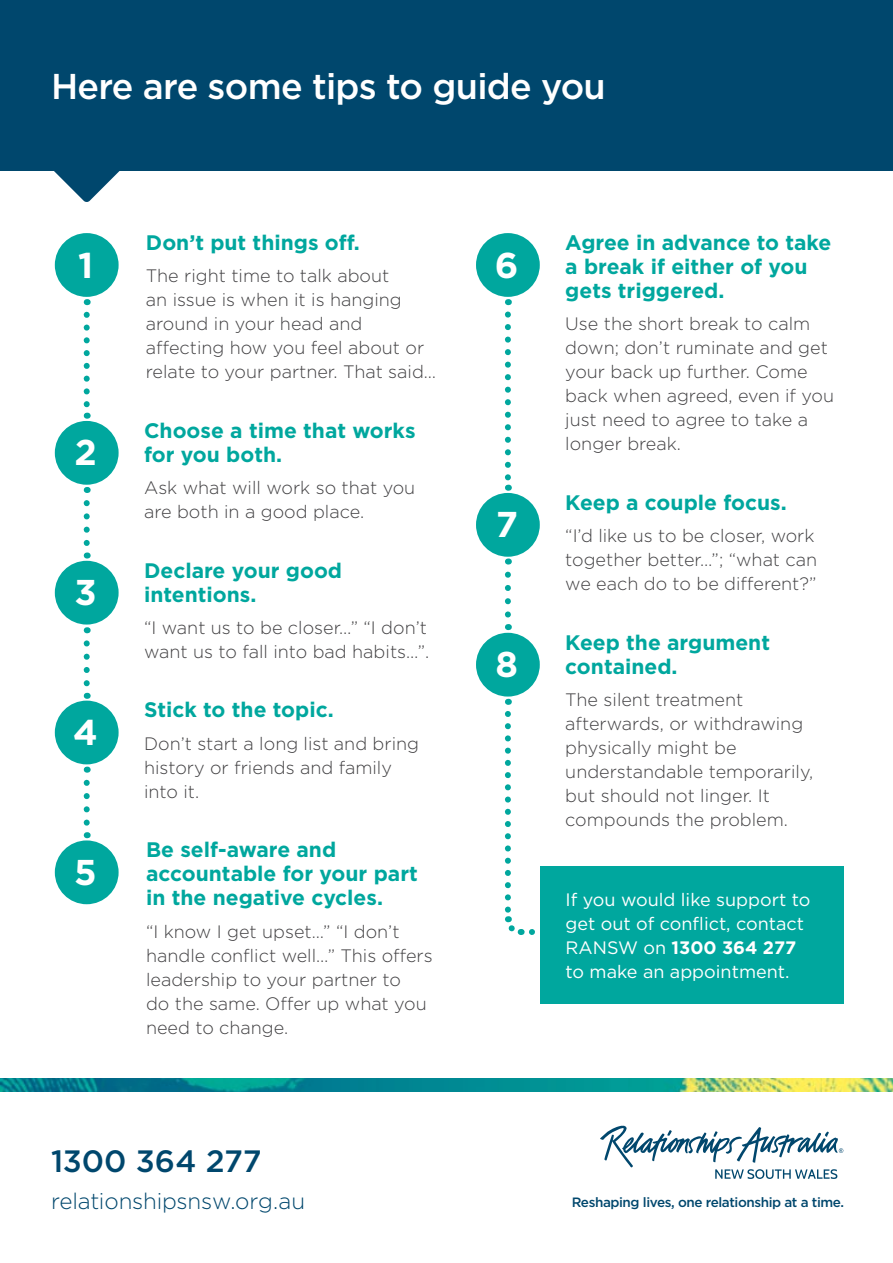
<style>
.page{position:relative;width:893px;height:1263px;background:#fff}
.page>*{position:absolute;margin:0;border:0;box-sizing:border-box;transform-origin:0 0}
.t1{font:500 35.85px "Gotham";letter-spacing:-.02em;color:#fff}
.t2{font:700 35.85px "Gotham";color:#fff}
.t3{font:500 30.9px "Gotham";letter-spacing:-.005em;color:#00476d}
.t4{font:300 22.5px "Gotham";letter-spacing:-.01em;color:#00476d}
.t5{font:700 21px/24px "Gotham";color:#00a79e}
.t6{font:300 18px/24px "Gotham";color:#414042}
.t7{font:18px/24px "Gotham";color:#fff}
.t8{font:500 13.5px "Gotham";letter-spacing:-.03em;color:#00476d}
.s1{font-weight:700}
</style>
<div class="page">
<div style="left:0;top:0;width:893px;height:170px;background:#00476d"></div>
<img style="left:0;top:1079px;width:893px;height:12px">
<svg style="left:600px;top:1126px;width:243px;height:53px"></svg>
<svg style="left:43px;top:170px;width:87px;height:32px"></svg>
<div style="left:55px;top:233px;width:64px;height:64px;background:#00a79e;border-radius:50%"></div>
<div style="left:55px;top:421px;width:64px;height:64px;background:#00a79e;border-radius:50%"></div>
<div style="left:55px;top:561px;width:64px;height:63px;background:#00a79e;border-radius:50%"></div>
<div style="left:55px;top:701px;width:64px;height:63px;background:#00a79e;border-radius:50%"></div>
<div style="left:55px;top:840px;width:64px;height:64px;background:#00a79e;border-radius:50%"></div>
<div style="left:476px;top:233px;width:64px;height:64px;background:#00a79e;border-radius:50%"></div>
<div style="left:476px;top:493px;width:64px;height:64px;background:#00a79e;border-radius:50%"></div>
<div style="left:476px;top:633px;width:64px;height:63px;background:#00a79e;border-radius:50%"></div>
<svg style="left:84px;top:315px;width:6px;height:104px"></svg>
<svg style="left:84px;top:503px;width:6px;height:55px"></svg>
<svg style="left:505px;top:575px;width:6px;height:55px"></svg>
<svg style="left:505px;top:314px;width:6px;height:177px"></svg>
<svg style="left:84px;top:643px;width:6px;height:56px"></svg>
<svg style="left:84px;top:783px;width:6px;height:55px"></svg>
<svg style="left:532px;top:929px;width:3px;height:6px"></svg>
<svg style="left:504px;top:714px;width:20px;height:221px"></svg>
<div style="left:540px;top:866px;width:304px;height:138px;background:#00a79e"></div>
<h1 class="t1" style="left:51px;top:63px;width:556px">Here are some tips to guide you</h1>
<h1 class="t2" style="left:78px;top:241px;width:17px">1</h1>
<h1 class="t2" style="left:74px;top:429px;width:24px">2</h1>
<h1 class="t2" style="left:74px;top:569px;width:24px">3</h1>
<h1 class="t2" style="left:73px;top:709px;width:26px">4</h1>
<h1 class="t2" style="left:74px;top:848px;width:24px">5</h1>
<p class="t5" style="left:146px;top:230px;width:216px">Don’t put things off.</p>
<p class="t6" style="left:146px;top:264px;width:292px">The right time to talk about<br>an issue is when it is hanging around in your head and affecting how you feel about or relate to your partner. That said…</p>
<p class="t5" style="left:144px;top:418px;width:273px">Choose a time that works for you both.</p>
<p class="t6" style="left:144px;top:475px;width:273px">Ask what will work so that you are both in a good place.</p>
<p class="t5" style="left:144px;top:558px;width:200px">Declare your good intentions.</p>
<p class="t6" style="left:144px;top:615px;width:287px">“I want us to be closer…” “I don’t want us to fall into bad habits…”.</p>
<p class="t5" style="left:144px;top:698px;width:191px">Stick to the topic.</p>
<p class="t6" style="left:144px;top:731px;width:276px">Don’t start a long list and bring history or friends and family into it.</p>
<p class="t5" style="left:146px;top:838px;width:273px">Be self-aware and accountable for your part in the negative cycles.</p>
<p class="t6" style="left:146px;top:919px;width:288px">“I know I get upset…” “I don’t handle conflict well…” This offers leadership to your partner to<br>do the same. Offer up what you need to change.</p>
<h1 class="t2" style="left:495px;top:241px;width:25px">6</h1>
<h1 class="t2" style="left:496px;top:501px;width:24px">7</h1>
<h1 class="t2" style="left:495px;top:641px;width:24px">8</h1>
<p class="t5" style="left:565px;top:230px;width:268px">Agree in advance to take a break if either of you gets triggered.</p>
<p class="t6" style="left:565px;top:312px;width:270px">Use the short break to calm down; don’t ruminate and get your back up further. Come back when agreed, even if you just need to agree to take a longer break.</p>
<p class="t5" style="left:565px;top:490px;width:223px">Keep a couple focus.</p>
<p class="t6" style="left:565px;top:523px;width:253px">“I’d like us to be closer, work together better…”; “what can we each do to be different?”</p>
<p class="t5" style="left:565px;top:630px;width:206px">Keep the argument contained.</p>
<p class="t6" style="left:565px;top:687px;width:249px">The silent treatment afterwards, or withdrawing physically might be understandable temporarily, but should not linger. It compounds the problem.</p>
<p class="t7" style="left:566px;top:887px;width:246px">If you would like support to get out of conflict, contact<br>RANSW on <span class="s1">1300 364 277 </span>to make an appointment.</p>
<h2 class="t3" style="left:51px;top:1141px;width:212px">1300 364 277</h2>
<p class="t4" style="left:51px;top:1187px;width:256px">relationshipsnsw.org.au</p>
<p class="t8" style="left:572px;top:1193px;width:274px">Reshaping lives, one relationship at a time.</p>
</div>
